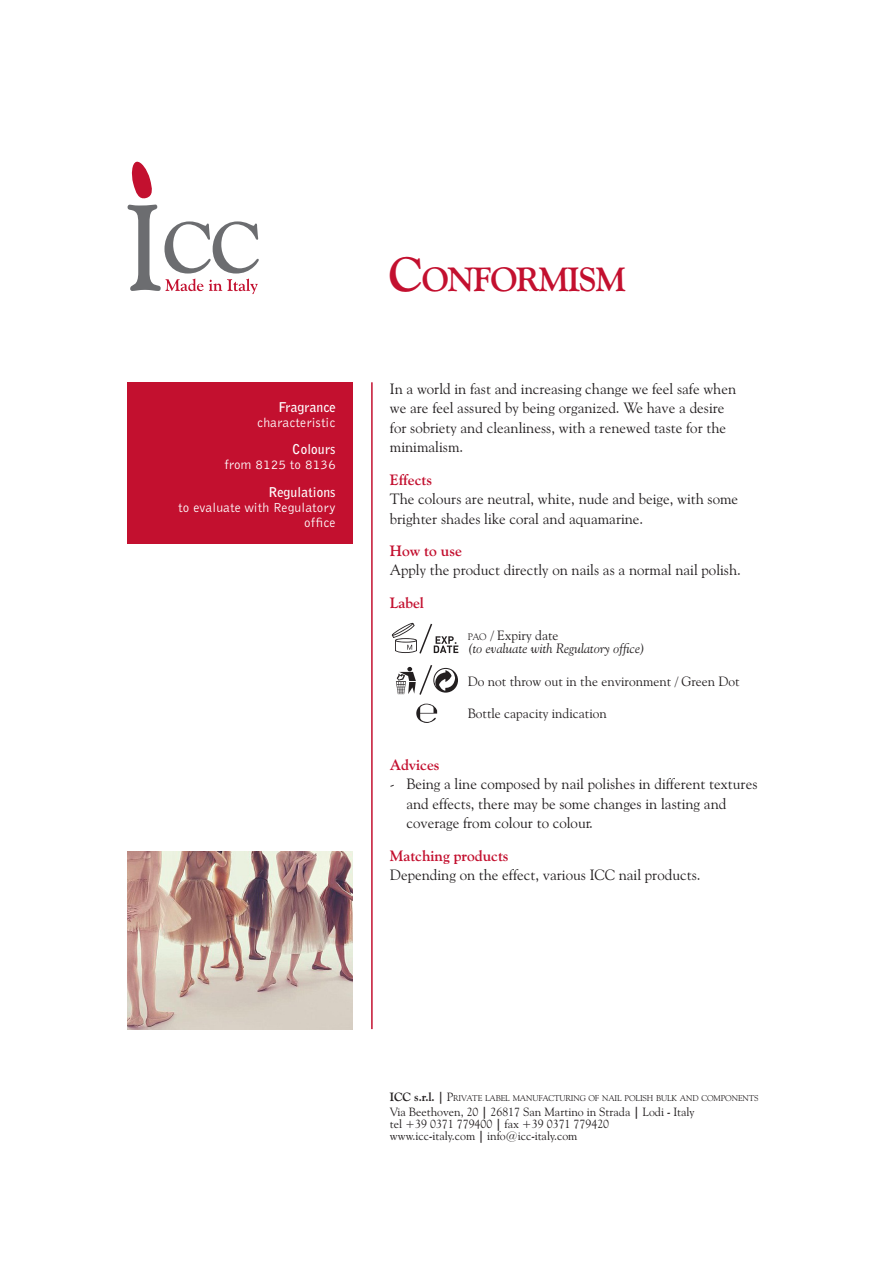
<style>
.page{position:relative;width:893px;height:1263px;background:#fff}
.page>*{position:absolute;margin:0;border:0;box-sizing:border-box;transform-origin:0 0}
.t1{font:700 33.6px "Goudy Old Style BT";letter-spacing:-.035em;color:#c3102f}
.t2{font:15px/19.5px "Goudy Old Style BT";color:#231f20}
.t3{font:700 15px "Goudy Old Style BT";color:#c3102f}
.t4{font:13.5px/15px "Bell Gothic BT";letter-spacing:.01em;color:#fff;text-align:right}
.t5{font:13.5px "Goudy Old Style BT";color:#231f20}
.t6{font:italic 13.5px/13.5px "Goudy Old Style BT";color:#231f20}
.t7{font:12px/12px "Goudy Old Style BT";color:#231f20}
.t8{font:8.4px "Goudy Old Style BT";letter-spacing:-.015em;color:#231f20}
.s1{font-weight:700}
.s2{font-size:48px}
.s3{font-weight:700;color:#c3102f}
.s4{font-style:normal;font-size:9.45px}
.s5{font-style:normal}
.s6{font-weight:700;font-size:12px}
.s7{font-size:12px}
.s8{font-family:"Garamond IT Cby BT"}
</style>
<div class="page">
<svg style="left:128px;top:161px;width:131px;height:133px"></svg>
<hr style="left:371px;top:382px;width:2px;height:647px;background:#c3102f">
<img style="left:128px;top:852px;width:225px;height:177px">
<div style="left:128px;top:382px;width:225px;height:162px;background:#c3102f"></div>
<svg style="left:416px;top:704px;width:22px;height:19px"></svg>
<svg style="left:396px;top:665px;width:62px;height:30px"></svg>
<svg style="left:392px;top:622px;width:66px;height:32px"></svg>
<p class="t4" style="left:257px;top:399px;width:80px"><span class="s1">Fragrance </span>characteristic</p>
<p class="t4" style="left:224px;top:442px;width:113px"><span class="s1">Colours<br></span>from 8125 to 8136</p>
<p class="t4" style="left:178px;top:485px;width:159px"><span class="s1">Regulations<br></span>to evaluate with Regulatory office</p>
<h1 class="t1" style="left:388px;top:258px;width:239px"><span class="s2">C</span>ONFORMISM</h1>
<p class="t2" style="left:390px;top:379px;width:348px">In a world in fast and increasing change we feel safe when we are feel assured by being organized. We have a desire for sobriety and cleanliness, with a renewed taste for the minimalism.</p>
<p class="t2" style="left:390px;top:469px;width:350px"><span class="s3">Effects<br></span>The colours are neutral, white, nude and beige, with some brighter shades like coral and aquamarine.</p>
<p class="t2" style="left:390px;top:541px;width:352px"><span class="s3">How to use<br></span>Apply the product directly on nails as a normal nail polish.</p>
<p class="t3" style="left:390px;top:593px;width:36px">Label</p>
<p class="t6" style="left:468px;top:628px;width:179px"><span class="s4">PAO</span> <span class="s5">/ Expiry date<br></span>(to evaluate with Regulatory office)</p>
<p class="t5" style="left:468px;top:673px;width:273px">Do not throw out in the environment / Green Dot</p>
<p class="t5" style="left:468px;top:705px;width:140px">Bottle capacity indication</p>
<p class="t3" style="left:390px;top:755px;width:51px">Advices</p>
<p class="t2" style="left:406px;top:774px;width:353px;text-indent:-16px">- Being a line composed by nail polishes in different textures and effects, there may be some changes in lasting and coverage from colour to colour.</p>
<p class="t2" style="left:390px;top:845px;width:312px"><span class="s3">Matching products<br></span>Depending on the effect, various ICC nail products.</p>
<p class="t8" style="left:390px;top:1093px;width:370px"><span class="s6">ICC s.r.l. |</span> <span class="s7">P</span>RIVATE LABEL MANUFACTURING OF NAIL POLISH BULK AND COMPONENTS</p>
<p class="t7" style="left:390px;top:1106px;width:306px">Via Beethoven, 20 <span class="s1">|</span> 26817 San Martino in Strada <span class="s1">|</span> Lodi <span class="s8">-</span> Italy tel +39 0371 779400 <span class="s1">|</span> fax +39 0371 779420 www.icc<span class="s8">-</span>italy.com <span class="s1">|</span> info@icc<span class="s8">-</span>italy.com</p>
</div>
